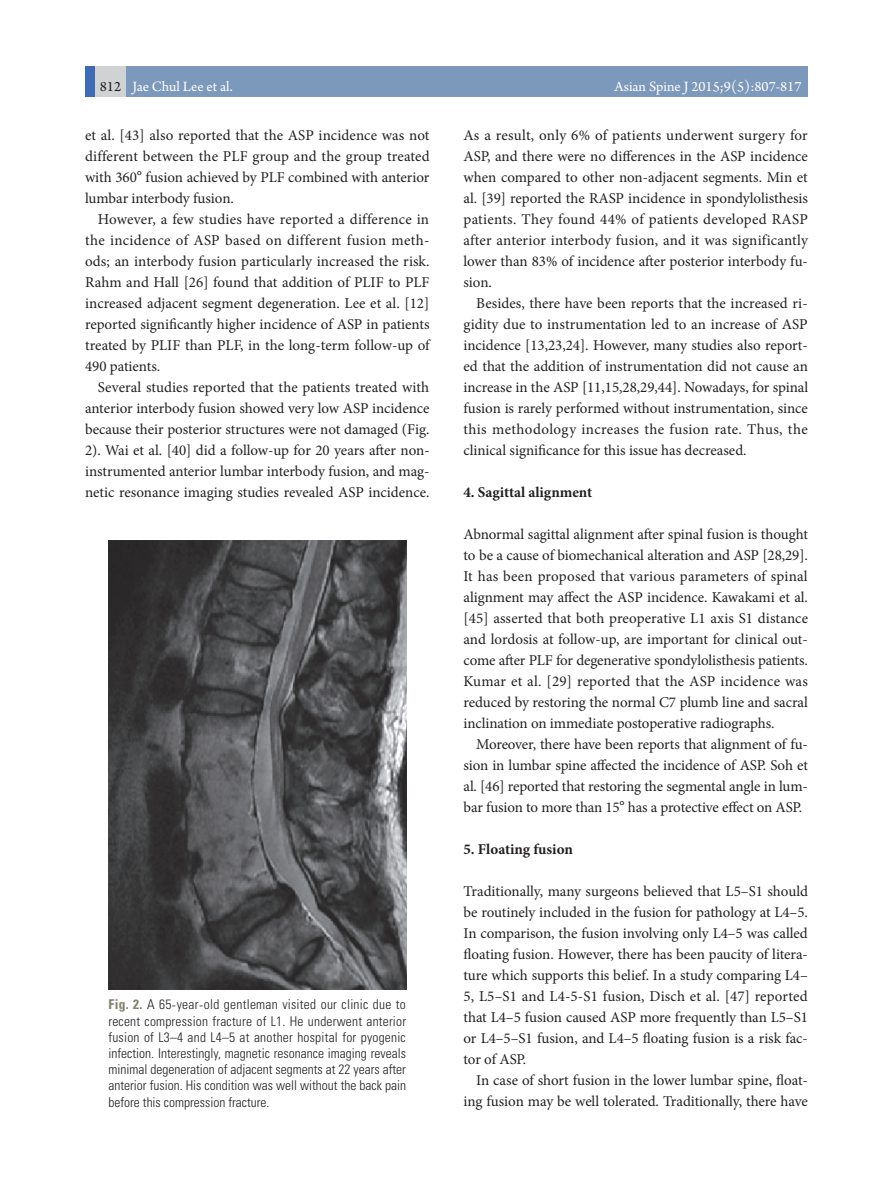
<style>
.page{position:relative;width:893px;height:1191px;background:#fff}
.page>*{position:absolute;margin:0;border:0;box-sizing:border-box;transform-origin:0 0}
.본문_내용{font:15px/21px "Minion Pro";letter-spacing:-.005em;color:#231f20;text-align:justify}
.본문_내용_첫문단{font:15px/21px "Minion Pro";letter-spacing:-.005em;color:#231f20;text-align:justify}
.t1{font:15px "Arno Pro";color:#fff}
.본문_중제목{font:700 15px "Minion Pro";letter-spacing:-.005em;color:#231f20}
.표_그림설명{font:300 condensed 13.5px/16.2px "Univers LT Std";color:#231f20;text-align:justify}
.s1{color:#231f20}
.s2{font-weight:700;color:#82806e}
.s3{font-family:"Minion Pro";font-weight:400;font-stretch:normal}
</style>
<div class="page">
<div style="left:85px;top:66px;width:58px;height:31px;background:#d1d2d4"></div>
<div style="left:126px;top:66px;width:682px;height:31px;background:#7c98bb"></div>
<div style="left:85px;top:66px;width:10px;height:31px;background:#406ab4"></div>
<img style="left:108px;top:540px;width:298px;height:449px">
<p class="t1" style="left:100px;top:78px;width:135px"><span class="s1">812</span> Jae Chul Lee et al.</p>
<p class="t1" style="left:614px;top:78px;width:189px">Asian Spine J 2015;9(5):807-817</p>
<p class="본문_내용_첫문단" style="left:85px;top:125px;width:346px">et al. [43] also reported that the ASP incidence was not different between the PLF group and the group treated with 360° fusion achieved by PLF combined with anterior lumbar interbody fusion.</p>
<p class="본문_내용" style="left:85px;top:209px;width:346px;text-indent:13px">However, a few studies have reported a difference in the incidence of ASP based on different fusion meth&shy;ods; an interbody fusion particularly increased the risk.<br>Rahm and Hall [26] found that addition of PLIF to PLF increased adjacent segment degeneration. Lee et al. [12] reported significantly higher incidence of ASP in patients treated by PLIF than PLF, in the long-term follow-up of 490 patients.</p>
<p class="본문_내용" style="left:85px;top:377px;width:346px;text-indent:13px">Several studies reported that the patients treated with anterior interbody fusion showed very low ASP incidence because their posterior structures were not damaged (Fig.<br>2). Wai et al. [40] did a follow-up for 20 years after non&shy;instrumented anterior lumbar interbody fusion, and mag&shy;netic resonance imaging studies revealed ASP incidence.</p>
<p class="본문_내용" style="left:463px;top:125px;width:346px">As a result, only 6% of patients underwent surgery for ASP, and there were no differences in the ASP incidence when compared to other non-adjacent segments. Min et al. [39] reported the RASP incidence in spondylolisthesis patients. They found 44% of patients developed RASP after anterior interbody fusion, and it was significantly lower than 83% of incidence after posterior interbody fu&shy;sion.</p>
<p class="본문_내용" style="left:463px;top:293px;width:346px;text-indent:13px">Besides, there have been reports that the increased ri&shy;gidity due to instrumentation led to an increase of ASP incidence [13,23,24]. However, many studies also report&shy;ed that the addition of instrumentation did not cause an increase in the ASP [11,15,28,29,44]. Nowadays, for spinal fusion is rarely performed without instrumentation, since this methodology increases the fusion rate. Thus, the clinical significance for this issue has decreased.</p>
<p class="본문_중제목" style="left:463px;top:482px;width:130px">4. Sagittal alignment</p>
<p class="본문_내용_첫문단" style="left:463px;top:524px;width:346px">Abnormal sagittal alignment after spinal fusion is thought to be a cause of biomechanical alteration and ASP [28,29].<br>It has been proposed that various parameters of spinal alignment may affect the ASP incidence. Kawakami et al. [45] asserted that both preoperative L1 axis S1 distance and lordosis at follow-up, are important for clinical out&shy;come after PLF for degenerative spondylolisthesis patients.<br>Kumar et al. [29] reported that the ASP incidence was reduced by restoring the normal C7 plumb line and sacral inclination on immediate postoperative radiographs.</p>
<p class="본문_내용" style="left:463px;top:734px;width:346px;text-indent:13px">Moreover, there have been reports that alignment of fu&shy;sion in lumbar spine affected the incidence of ASP. Soh et al. [46] reported that restoring the segmental angle in lum&shy;bar fusion to more than 15° has a protective effect on ASP.</p>
<p class="본문_중제목" style="left:463px;top:839px;width:111px">5. Floating fusion</p>
<p class="본문_내용_첫문단" style="left:463px;top:881px;width:346px">Traditionally, many surgeons believed that L5–S1 should be routinely included in the fusion for pathology at L4–5.<br>In comparison, the fusion involving only L4–5 was called floating fusion. However, there has been paucity of litera&shy;ture which supports this belief. In a study comparing L4– 5, L5–S1 and L4-5-S1 fusion, Disch et al. [47] reported that L4–5 fusion caused ASP more frequently than L5–S1 or L4–5–S1 fusion, and L4–5 floating fusion is a risk fac&shy;tor of ASP.</p>
<p class="본문_내용" style="left:463px;top:1070px;width:346px;text-align:right">In case of short fusion in the lower lumbar spine, float&shy;ing fusion may be well tolerated. Traditionally, there have</p>
<p class="표_그림설명" style="left:108px;top:996px;width:299px"><span class="s2">Fig. 2.</span> A 65<span class="s3">-</span>year<span class="s3">-</span>old gentleman visited our clinic due to recent compression fracture of L1. He underwent anterior fusion of L3–4 and L4–5 at another hospital for pyogenic infection. Interestingly, magnetic resonance imaging reveals minimal degeneration of adjacent segments at 22 years after anterior fusion. His condition was well without the back pain before this compression fracture.</p>
</div>
